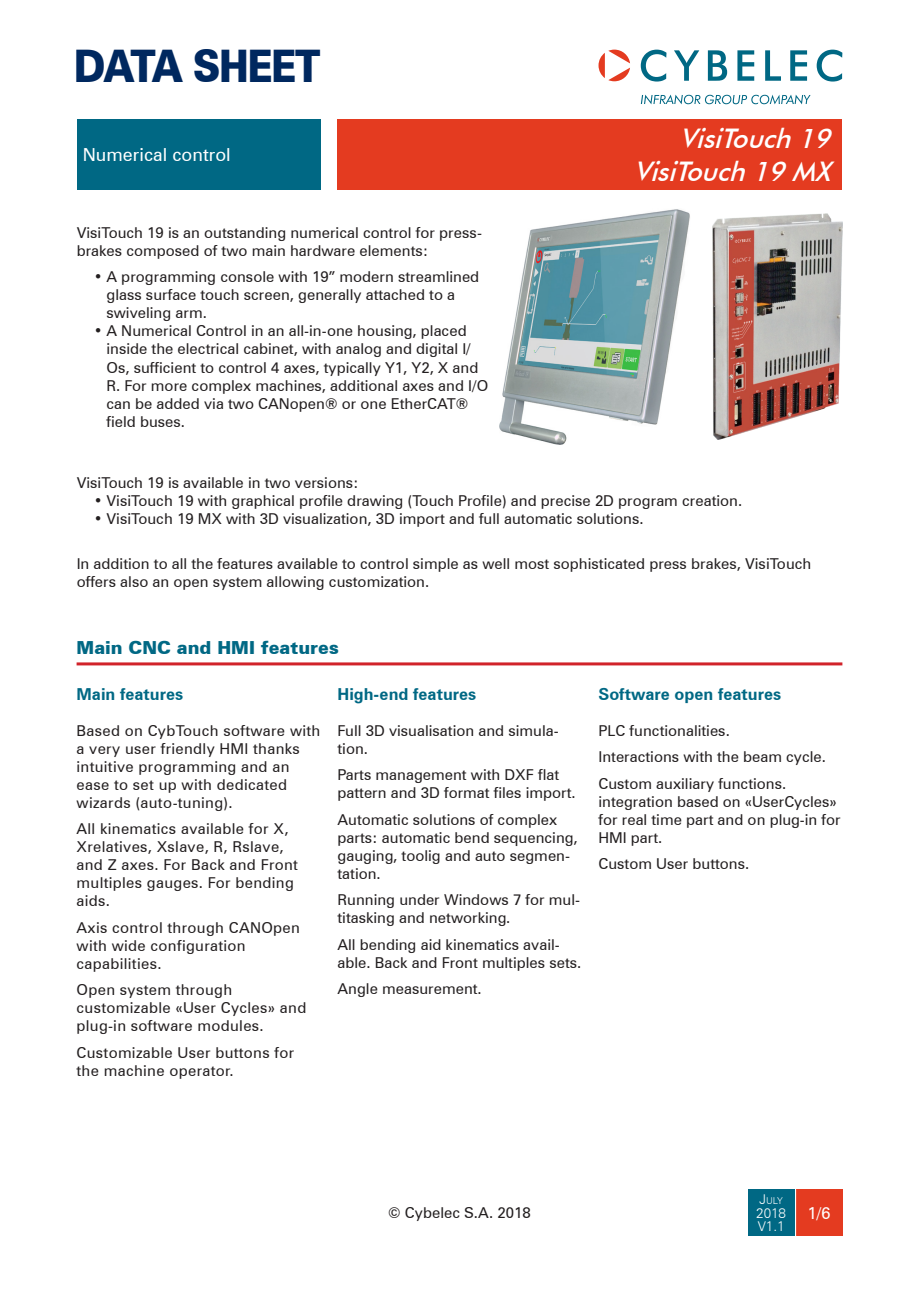
<style>
.page{position:relative;width:919px;height:1289px;background:#fff}
.page>*{position:absolute;margin:0;border:0;box-sizing:border-box;transform-origin:0 0}
.t1{font:900 45px "Zurich BT";letter-spacing:-.04em;color:#00285f;scale:.86 1}
.MachName{font:italic 500 27px "Futura BT";color:#fff}
.Title_1{font:900 18px "Zurich BT";color:#006884}
.MachType{font:18px "Zurich BT";color:#fff}
.Title_2{font:700 16.5px "Zurich BT";color:#006884}
.t2{font:16.5px "Zurich BT";color:#fff}
.t3{font:15px/18px "Zurich BT";color:#231f20}
.t4{font:15px/18px "Zurich BT";letter-spacing:.02em;color:#231f20}
.t5{font:300 13.5px/13.5px "Zurich BT";color:#fff}
.t6{font:300 9.45px "Zurich BT";color:#fff}
.s1{font-size:13.5px}
</style>
<div class="page">
<svg style="left:640px;top:50px;width:26px;height:32px"></svg>
<svg style="left:674px;top:50px;width:25px;height:31px"></svg>
<svg style="left:707px;top:50px;width:20px;height:31px"></svg>
<svg style="left:737px;top:50px;width:17px;height:31px"></svg>
<svg style="left:765px;top:50px;width:16px;height:31px"></svg>
<svg style="left:790px;top:50px;width:17px;height:31px"></svg>
<svg style="left:816px;top:50px;width:26px;height:32px"></svg>
<svg style="left:598px;top:50px;width:32px;height:31px"></svg>
<svg style="left:640px;top:95px;width:170px;height:9px"></svg>
<div style="left:77px;top:119px;width:243px;height:70px;background:#006884"></div>
<div style="left:337px;top:119px;width:505px;height:70px;background:#e43b20"></div>
<div style="left:747px;top:1189px;width:47px;height:47px;background:#006884"></div>
<div style="left:795px;top:1189px;width:47px;height:47px;background:#e43b20"></div>
<hr style="left:795px;top:1189px;width:1px;height:47px;background:#fff">
<img style="left:712px;top:214px;width:130px;height:225px">
<img style="left:499px;top:209px;width:191px;height:235px">
<hr style="left:77px;top:662px;width:765px;height:3px;background:#d1232a">
<h1 class="t1" style="left:74px;top:39px;width:288px">DATA SHEET</h1>
<p class="MachType" style="left:83px;top:144px;width:150px">Numerical control</p>
<p class="t3" style="left:77px;top:223px;width:407px">VisiTouch 19 is an outstanding numerical control for press&shy;brakes composed of two main hardware elements:</p>
<p class="t3" style="left:106px;top:268px;width:374px;text-indent:-13px">• A programming console with 19” modern streamlined glass surface touch screen, generally attached to a swiveling arm.</p>
<p class="t3" style="left:106px;top:322px;width:383px;text-indent:-13px">• A Numerical Control in an all-in-one housing, placed inside the electrical cabinet, with analog and digital I/ Os, sufficient to control 4 axes, typically Y1, Y2, X and R. For more complex machines, additional axes and I/O can be added via two CANopen® or one EtherCAT® field buses.</p>
<p class="MachName" style="left:679px;top:122px;width:160px">VisiTouch19</p>
<p class="MachName" style="left:633px;top:155px;width:206px">VisiTouch19MX</p>
<p class="t3" style="left:77px;top:473px;width:283px">VisiTouch 19 is available in two versions:</p>
<p class="t3" style="left:94px;top:491px;width:650px">• VisiTouch 19 with graphical profile drawing (Touch Profile) and precise 2D program creation.</p>
<p class="t3" style="left:94px;top:509px;width:551px">• VisiTouch 19 MX with 3D visualization, 3D import and full automatic solutions.</p>
<p class="t3" style="left:77px;top:554px;width:736px">In addition to all the features available to control simple as well most sophisticated press brakes, VisiTouch offers also an open system allowing customization.</p>
<p class="Title_1" style="left:77px;top:636px;width:264px">Main CNC and HMI features</p>
<p class="Title_2" style="left:77px;top:683px;width:108px">Main features</p>
<p class="t4" style="left:77px;top:721px;width:245px">Based on CybTouch software with a very user friendly HMI thanks intuitive programming and an ease to set up with dedicated wizards (auto-tuning).</p>
<p class="t4" style="left:77px;top:819px;width:223px">All kinematics available for X,<br>Xrelatives, Xslave, R, Rslave, and Z axes. For Back and Front multiples gauges. For bending aids.</p>
<p class="t4" style="left:77px;top:918px;width:225px">Axis control through CANOpen with wide configuration capabilities.</p>
<p class="t4" style="left:77px;top:980px;width:231px">Open system through customizable «User Cycles» and plug-in software modules.</p>
<p class="t4" style="left:77px;top:1043px;width:219px">Customizable User buttons for the machine operator.</p>
<p class="Title_2" style="left:337px;top:683px;width:140px">High-end features</p>
<p class="t3" style="left:337px;top:721px;width:223px">Full 3D visualisation and simula&shy;tion.</p>
<p class="t3" style="left:337px;top:765px;width:240px">Parts management with DXF flat pattern and 3D format files import.</p>
<p class="t3" style="left:337px;top:810px;width:241px">Automatic solutions of complex parts: automatic bend sequencing, gauging, toolig and auto segmen&shy;tation.</p>
<p class="t3" style="left:337px;top:890px;width:244px">Running under Windows 7 for mul&shy;titasking and networking.</p>
<p class="t3" style="left:337px;top:935px;width:245px">All bending aid kinematics avail&shy;able. Back and Front multiples sets.</p>
<p class="t3" style="left:337px;top:979px;width:146px">Angle measurement.</p>
<p class="Title_2" style="left:598px;top:683px;width:184px">Software open features</p>
<p class="t3" style="left:598px;top:721px;width:133px">PLC functionalities.</p>
<p class="t3" style="left:598px;top:747px;width:229px">Interactions with the beam cycle.</p>
<p class="t3" style="left:598px;top:774px;width:244px">Custom auxiliary functions. integration based on «UserCycles» for real time part and on plug-in for<br>HMI part.</p>
<p class="t3" style="left:598px;top:854px;width:152px">Custom User buttons.</p>
<p class="t3" style="left:388px;top:1203px;width:144px">© Cybelec S.A. 2018</p>
<p class="t6" style="left:759px;top:1195px;width:25px"><span class="s1">J</span>uly</p>
<p class="t5" style="left:756px;top:1206px;width:31px">2018<br>V1.1</p>
<p class="t2" style="left:807px;top:1203px;width:25px">1/6</p>
</div>
